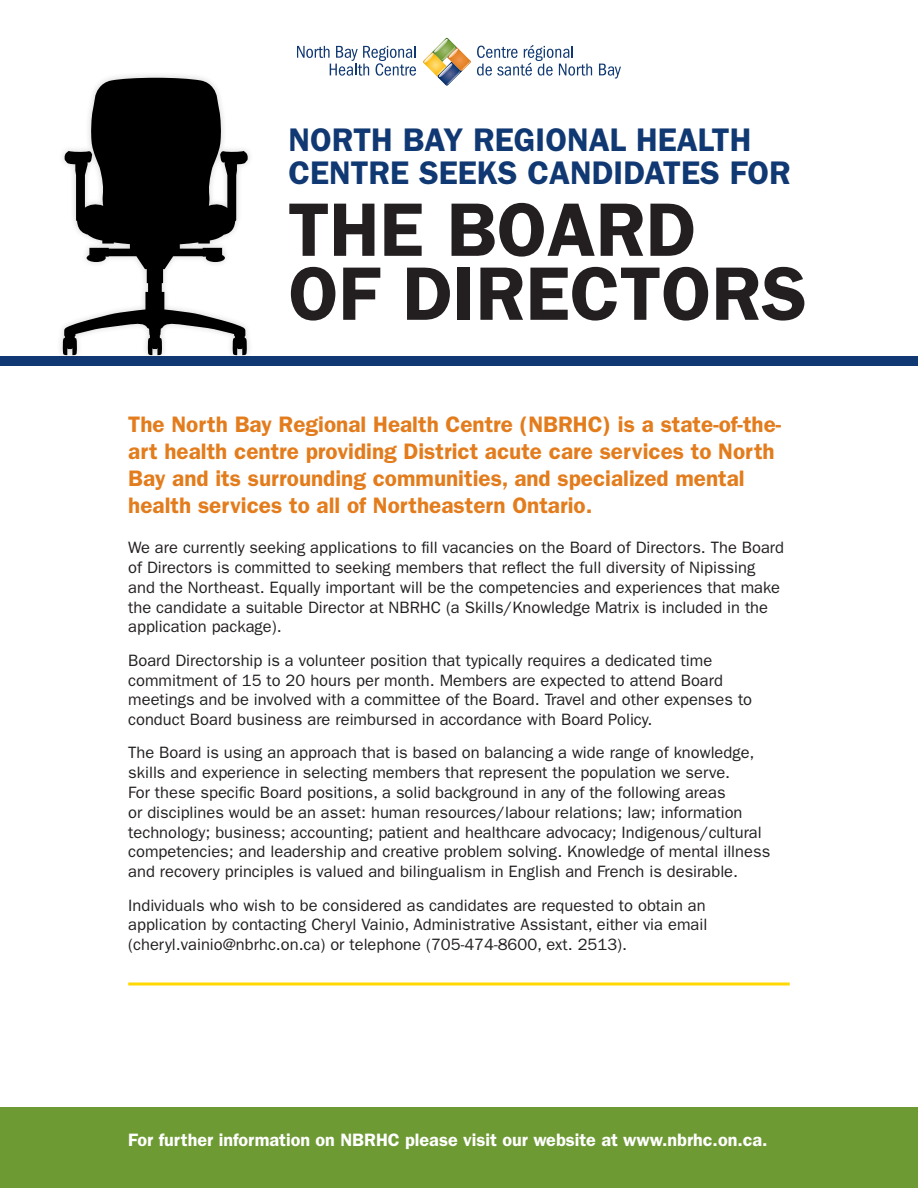
<style>
.page{position:relative;width:918px;height:1188px;background:#fff}
.page>*{position:absolute;margin:0;border:0;box-sizing:border-box;transform-origin:0 0}
.Headers{font:600 76.05px/64.1px "ITC Franklin Gothic Std";color:#231f20}
.Headers-2{font:600 32.85px/32.8px "ITC Franklin Gothic Std";color:#103872}
.Body{font:600 22.5px/27px "ITC Franklin Gothic Std";color:#e37c1c}
.Body-2{font:600 18px "ITC Franklin Gothic Std";color:#fff}
.Body-3{font:16.5px/19.8px "ITC Franklin Gothic Std";color:#231f20}
</style>
<div class="page">
<div style="left:0;top:356px;width:918px;height:10px;background:#103872"></div>
<div style="left:56px;top:71px;width:198px;height:291px;background:#231f20;opacity:.2"></div>
<svg style="left:63px;top:78px;width:186px;height:278px;fill:#000"></svg>
<svg style="left:128px;top:982px;width:662px;height:4px;background:#ffe140"></svg>
<svg style="left:477px;top:45px;width:115px;height:31px"></svg>
<svg style="left:599px;top:64px;width:22px;height:15px"></svg>
<svg style="left:297px;top:46px;width:119px;height:30px"></svg>
<svg style="left:423px;top:38px;width:48px;height:48px"></svg>
<div style="left:0;top:1107px;width:918px;height:81px;background:#6e9a34"></div>
<p class="Headers-2" style="left:288px;top:124px;width:504px">NORTH BAY REGIONAL HEALTH<br>CENTRE SEEKS CANDIDATES FOR</p>
<p class="Headers" style="left:288px;top:198px;width:520px">THE BOARD<br>OF DIRECTORS</p>
<p class="Body" style="left:128px;top:411px;width:655px">The North Bay Regional Health Centre (NBRHC) is a state-of-the&shy;art health centre providing District acute care services to North Bay and its surrounding communities, and specialized mental health services to all of Northeastern Ontario.</p>
<p class="Body-3" style="left:128px;top:538px;width:657px">We are currently seeking applications to fill vacancies on the Board of Directors. The Board of Directors is committed to seeking members that reflect the full diversity of Nipissing and the Northeast. Equally important will be the competencies and experiences that make the candidate a suitable Director at NBRHC (a Skills/Knowledge Matrix is included in the application package).</p>
<p class="Body-3" style="left:128px;top:650px;width:625px">Board Directorship is a volunteer position that typically requires a dedicated time commitment of 15 to 20 hours per month. Members are expected to attend Board meetings and be involved with a committee of the Board. Travel and other expenses to conduct Board business are reimbursed in accordance with Board Policy.</p>
<p class="Body-3" style="left:128px;top:743px;width:644px">The Board is using an approach that is based on balancing a wide range of knowledge, skills and experience in selecting members that represent the population we serve.<br>For these specific Board positions, a solid background in any of the following areas<br>or disciplines would be an asset: human resources/labour relations; law; information technology; business; accounting; patient and healthcare advocacy; Indigenous/cultural competencies; and leadership and creative problem solving. Knowledge of mental illness and recovery principles is valued and bilingualism in English and French is desirable.</p>
<p class="Body-3" style="left:128px;top:895px;width:581px;text-align:justify">Individuals who wish to be considered as candidates are requested to obtain an application by contacting Cheryl Vainio, Administrative Assistant, either via email (cheryl.vainio@nbrhc.on.ca) or telephone (705-474-8600, ext. 2513).</p>
<p class="Body-2" style="left:128px;top:1130px;width:641px">For further information on NBRHC please visit our website at www.nbrhc.on.ca.</p>
</div>
